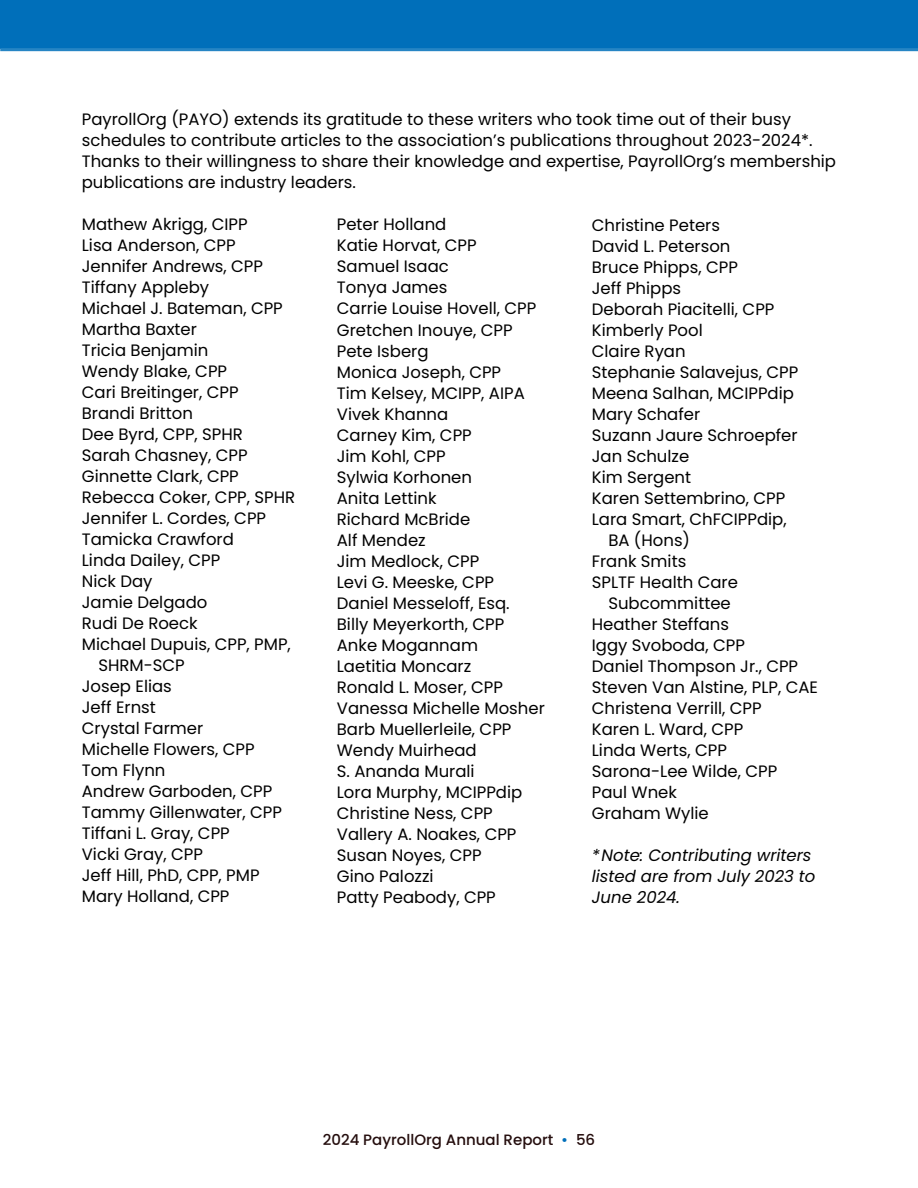
<style>
.page{position:relative;width:918px;height:1188px;background:#fff}
.page>*{position:absolute;margin:0;border:0;box-sizing:border-box;transform-origin:0 0}
.t1{font:16.5px/21px "Poppins";color:#000}
.t2{font:italic 16.5px/21px "Poppins";color:#000}
.t3{font:500 15px "Poppins";color:#240d0d}
.s1{color:#006fba}
</style>
<div class="page">
<div style="left:0;top:0;width:918px;height:49px;background:#006fba"></div>
<hr style="left:0;top:48px;width:918px;height:3px;background:#2685c4">
<p class="t1" style="left:82px;top:109px;width:756px">PayrollOrg (PAYO) extends its gratitude to these writers who took time out of their busy schedules to contribute articles to the association’s publications throughout 2023-2024*.<br>Thanks to their willingness to share their knowledge and expertise, PayrollOrg’s membership publications are industry leaders.</p>
<p class="t1" style="left:82px;top:214px;width:167px">Mathew Akrigg, CIPP</p>
<p class="t1" style="left:82px;top:235px;width:155px">Lisa Anderson, CPP</p>
<p class="t1" style="left:82px;top:256px;width:183px">Jennifer Andrews, CPP</p>
<p class="t1" style="left:82px;top:277px;width:129px">Tiffany Appleby</p>
<p class="t1" style="left:82px;top:298px;width:203px">Michael J. Bateman, CPP</p>
<p class="t1" style="left:82px;top:319px;width:117px">Martha Baxter</p>
<p class="t1" style="left:82px;top:340px;width:128px">Tricia Benjamin</p>
<p class="t1" style="left:82px;top:361px;width:147px">Wendy Blake, CPP</p>
<p class="t1" style="left:82px;top:382px;width:158px">Cari Breitinger, CPP</p>
<p class="t1" style="left:82px;top:403px;width:113px">Brandi Britton</p>
<p class="t1" style="left:82px;top:424px;width:163px">Dee Byrd, CPP, SPHR</p>
<p class="t1" style="left:82px;top:445px;width:167px">Sarah Chasney, CPP</p>
<p class="t1" style="left:82px;top:466px;width:159px">Ginnette Clark, CPP</p>
<p class="t1" style="left:82px;top:487px;width:215px">Rebecca Coker, CPP, SPHR</p>
<p class="t1" style="left:82px;top:508px;width:186px">Jennifer L. Cordes, CPP</p>
<p class="t1" style="left:82px;top:529px;width:154px">Tamicka Crawford</p>
<p class="t1" style="left:82px;top:550px;width:140px">Linda Dailey, CPP</p>
<p class="t1" style="left:82px;top:571px;width:72px">Nick Day</p>
<p class="t1" style="left:82px;top:592px;width:127px">Jamie Delgado</p>
<p class="t1" style="left:82px;top:613px;width:117px">Rudi De Roeck</p>
<p class="t1" style="left:82px;top:634px;width:211px">Michael Dupuis, CPP, PMP,</p>
<p class="t1" style="left:98px;top:655px;width:88px">SHRM-SCP</p>
<p class="t1" style="left:82px;top:676px;width:92px">Josep Elias</p>
<p class="t1" style="left:82px;top:697px;width:76px">Jeff Ernst</p>
<p class="t1" style="left:82px;top:718px;width:123px">Crystal Farmer</p>
<p class="t1" style="left:82px;top:739px;width:174px">Michelle Flowers, CPP</p>
<p class="t1" style="left:82px;top:760px;width:85px">Tom Flynn</p>
<p class="t1" style="left:82px;top:781px;width:192px">Andrew Garboden, CPP</p>
<p class="t1" style="left:82px;top:802px;width:202px">Tammy Gillenwater, CPP</p>
<p class="t1" style="left:82px;top:823px;width:149px">Tiffani L. Gray, CPP</p>
<p class="t1" style="left:82px;top:844px;width:123px">Vicki Gray, CPP</p>
<p class="t1" style="left:82px;top:865px;width:179px">Jeff Hill, PhD, CPP, PMP</p>
<p class="t1" style="left:82px;top:886px;width:149px">Mary Holland, CPP</p>
<p class="t1" style="left:337px;top:214px;width:210px">Peter Holland<br>Katie Horvat, CPP<br>Samuel Isaac<br>Tonya James<br>Carrie Louise Hovell, CPP<br>Gretchen Inouye, CPP<br>Pete Isberg<br>Monica Joseph, CPP<br>Tim Kelsey, MCIPP, AIPA<br>Vivek Khanna<br>Carney Kim, CPP<br>Jim Kohl, CPP<br>Sylwia Korhonen<br>Anita Lettink<br>Richard McBride<br>Alf Mendez<br>Jim Medlock, CPP<br>Levi G. Meeske, CPP<br>Daniel Messeloff, Esq.<br>Billy Meyerkorth, CPP<br>Anke Mogannam<br>Laetitia Moncarz<br>Ronald L. Moser, CPP<br>Vanessa Michelle Mosher<br>Barb Muellerleile, CPP<br>Wendy Muirhead<br>S. Ananda Murali<br>Lora Murphy, MCIPPdip<br>Christine Ness, CPP<br>Vallery A. Noakes, CPP<br>Susan Noyes, CPP<br>Gino Palozzi<br>Patty Peabody, CPP</p>
<p class="t1" style="left:592px;top:214px;width:130px">Christine Peters</p>
<p class="t1" style="left:592px;top:235px;width:140px">David L. Peterson</p>
<p class="t1" style="left:592px;top:256px;width:148px">Bruce Phipps, CPP</p>
<p class="t1" style="left:592px;top:277px;width:91px">Jeff Phipps</p>
<p class="t1" style="left:592px;top:298px;width:184px">Deborah Piacitelli, CPP</p>
<p class="t1" style="left:592px;top:319px;width:112px">Kimberly Pool</p>
<p class="t1" style="left:592px;top:340px;width:95px">Claire Ryan</p>
<p class="t1" style="left:592px;top:361px;width:208px">Stephanie Salavejus, CPP</p>
<p class="t1" style="left:592px;top:382px;width:204px">Meena Salhan, MCIPPdip</p>
<p class="t1" style="left:592px;top:403px;width:110px">Mary Schafer</p>
<p class="t1" style="left:592px;top:424px;width:207px">Suzann Jaure Schroepfer</p>
<p class="t1" style="left:592px;top:445px;width:99px">Jan Schulze</p>
<p class="t1" style="left:592px;top:466px;width:101px">Kim Sergent</p>
<p class="t1" style="left:592px;top:487px;width:195px">Karen Settembrino, CPP</p>
<p class="t1" style="left:592px;top:508px;width:196px">Lara Smart, ChFCIPPdip,</p>
<p class="t1" style="left:608px;top:530px;width:83px">BA (Hons)</p>
<p class="t1" style="left:592px;top:551px;width:96px">Frank Smits</p>
<p class="t1" style="left:592px;top:572px;width:148px">SPLTF Health Care</p>
<p class="t1" style="left:608px;top:593px;width:124px">Subcommittee</p>
<p class="t1" style="left:592px;top:614px;width:139px">Heather Steffans</p>
<p class="t1" style="left:592px;top:635px;width:155px">Iggy Svoboda, CPP</p>
<p class="t1" style="left:592px;top:656px;width:208px">Daniel Thompson Jr., CPP</p>
<p class="t1" style="left:592px;top:677px;width:228px">Steven Van Alstine, PLP, CAE</p>
<p class="t1" style="left:592px;top:698px;width:171px">Christena Verrill, CPP</p>
<p class="t1" style="left:592px;top:719px;width:153px">Karen L. Ward, CPP</p>
<p class="t1" style="left:592px;top:740px;width:137px">Linda Werts, CPP</p>
<p class="t1" style="left:592px;top:761px;width:187px">Sarona-Lee Wilde, CPP</p>
<p class="t1" style="left:592px;top:782px;width:87px">Paul Wnek</p>
<p class="t1" style="left:592px;top:803px;width:119px">Graham Wylie</p>
<p class="t2" style="left:592px;top:845px;width:225px">*Note: Contributing writers listed are from July 2023 to<br>June 2024.</p>
<p class="t3" style="left:323px;top:1131px;width:274px">2024 PayrollOrg Annual Report <span class="s1">•</span> 56</p>
</div>
